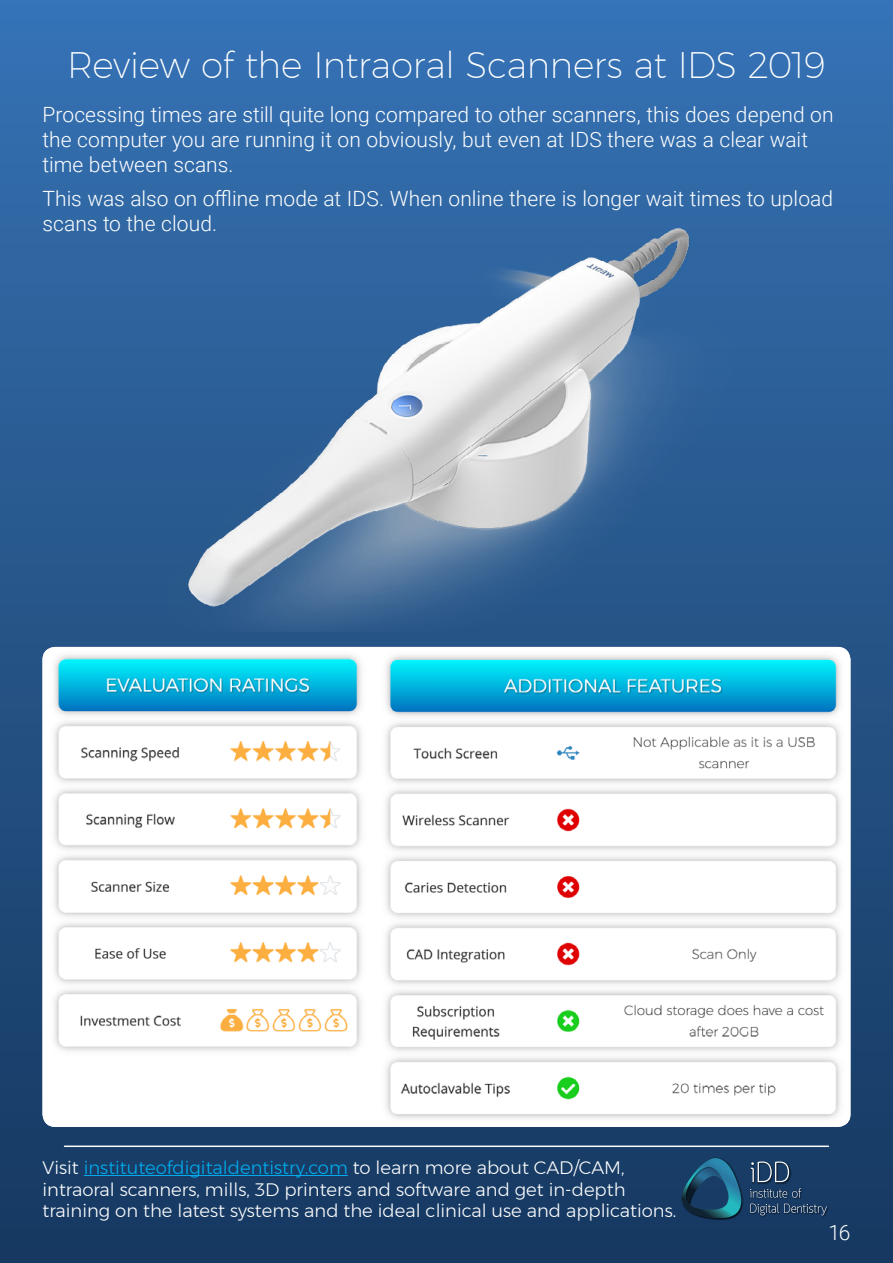
<style>
.page{position:relative;width:893px;height:1263px;background:#fff}
.page>*{position:absolute;margin:0;border:0;box-sizing:border-box;transform-origin:0 0}
.t1{font:200 36px "Montserrat";letter-spacing:-.01em;color:#fff}
.t2{font:300 21px/25.2px "Roboto";color:#fff}
.t3{font:300 18px/21.6px "Montserrat";color:#fff}
.s1{color:#00aeef}
</style>
<div class="page">
<div style="left:0;top:0;width:893px;height:1263px;background:linear-gradient(to bottom,#3571b3,#1c3d62)"></div>
<hr style="left:84px;top:1175px;width:264px;height:1px;background:#00aeef">
<img style="left:680px;top:1157px;width:63px;height:63px">
<img style="left:749px;top:1187px;width:54px;height:13px">
<img style="left:750px;top:1160px;width:41px;height:24px">
<svg style="left:751px;top:1161px;width:38px;height:21px"></svg>
<img style="left:749px;top:1202px;width:80px;height:15px">
<svg style="left:750px;top:1188px;width:77px;height:27px;background:#2c4a6c"></svg>
<svg style="left:681px;top:1158px;width:61px;height:61px;background:#1b5171"></svg>
<hr style="left:65px;top:1145px;width:763px;height:2px;background:#fff">
<img style="left:43px;top:647px;width:807px;height:480px">
<img style="left:134px;top:215px;width:625px;height:416px">
<h1 class="t1" style="left:67px;top:38px;width:760px">Review of the Intraoral Scanners at IDS 2019</h1>
<p class="t2" style="left:43px;top:101px;width:793px">Processing times are still quite long compared to other scanners, this does depend on the computer you are running it on obviously, but even at IDS there was a clear wait time between scans.</p>
<p class="t2" style="left:43px;top:185px;width:792px">This was also on offline mode at IDS. When online there is longer wait times to upload scans to the cloud.</p>
<p class="t3" style="left:43px;top:1156px;width:635px">Visit <span class="s1">instituteofdigitaldentistry.com</span> to learn more about CAD/CAM, intraoral scanners, mills, 3D printers and software and get in-depth training on the latest systems and the ideal clinical use and applications.</p>
<p class="t2" style="left:828px;top:1219px;width:24px">16</p>
</div>
